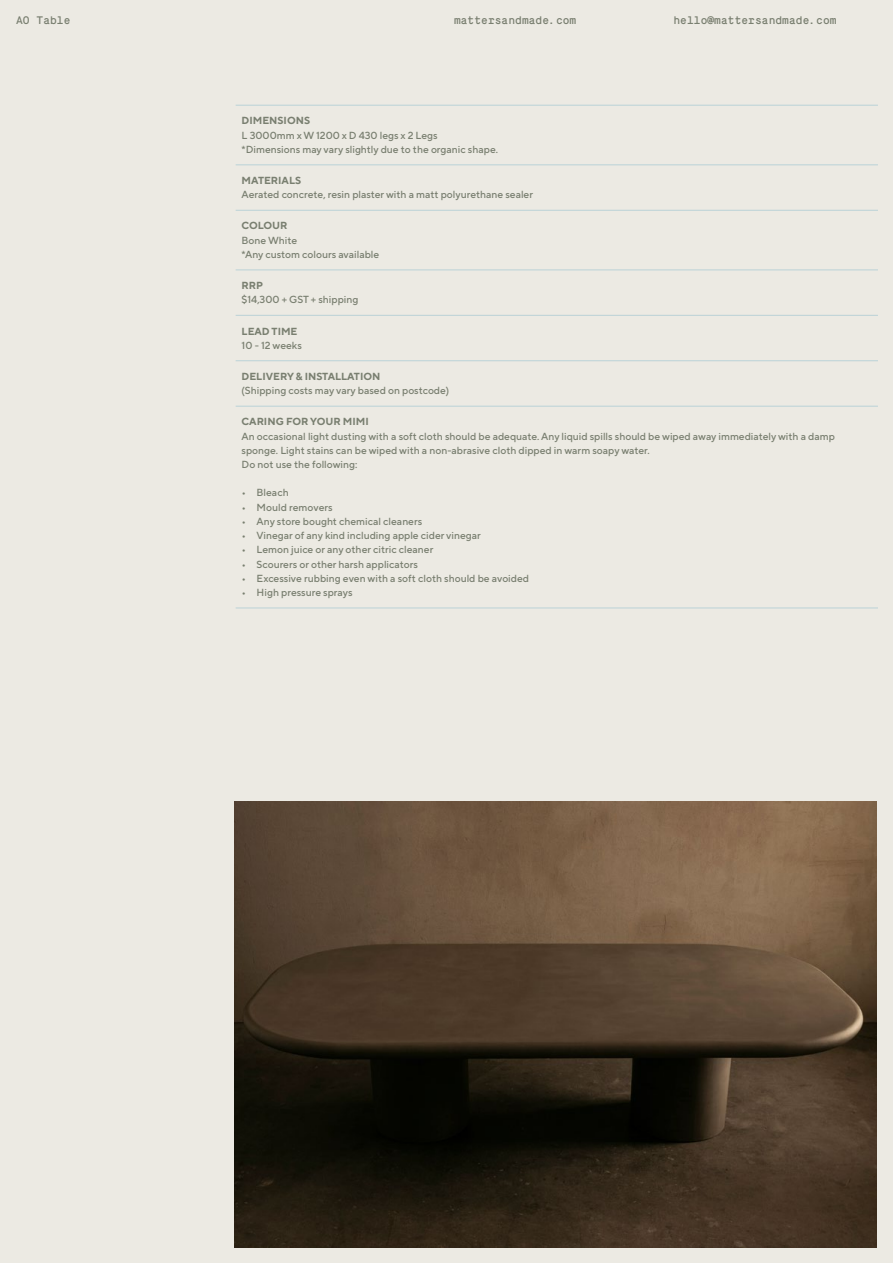
<style>
.page{position:relative;width:893px;height:1263px;background:#eceae3}
.page>*{position:absolute;margin:0;border:0;box-sizing:border-box;transform-origin:0 0}
.t1{font:10.95px "Maison Mono";color:#797f70}
.t2{font:500 10.35px/14.2px "TT Norms Pro";color:#797f70}
.t3{font:700 10.35px "TT Norms Pro";color:#797f70}
</style>
<div class="page">
<img style="left:234px;top:802px;width:643px;height:446px">
<hr style="left:236px;top:105px;width:642px;height:1px;background:#bad2d7">
<hr style="left:236px;top:165px;width:642px;height:1px;background:#bad2d7">
<hr style="left:236px;top:210px;width:642px;height:1px;background:#bad2d7">
<hr style="left:236px;top:270px;width:642px;height:1px;background:#bad2d7">
<hr style="left:236px;top:315px;width:642px;height:1px;background:#bad2d7">
<hr style="left:236px;top:360px;width:642px;height:1px;background:#bad2d7">
<hr style="left:236px;top:406px;width:642px;height:1px;background:#bad2d7">
<hr style="left:236px;top:608px;width:642px;height:1px;background:#bad2d7">
<p class="t1" style="left:16px;top:14px;width:56px">AO Table</p>
<p class="t1" style="left:673px;top:14px;width:165px">hello@mattersandmade.com</p>
<p class="t1" style="left:454px;top:14px;width:124px">mattersandmade.com</p>
<p class="t3" style="left:242px;top:114px;width:70px">DIMENSIONS</p>
<p class="t2" style="left:242px;top:127px;width:258px">L 3000mm x W 1200 x D 430 legs x 2 Legs *Dimensions may vary slightly due to the organic shape.</p>
<p class="t3" style="left:242px;top:174px;width:61px">MATERIALS</p>
<p class="t2" style="left:242px;top:187px;width:293px">Aerated concrete, resin plaster with a matt polyurethane sealer</p>
<p class="t3" style="left:242px;top:219px;width:47px">COLOUR</p>
<p class="t2" style="left:242px;top:233px;width:139px">Bone White<br>*Any custom colours available</p>
<p class="t3" style="left:242px;top:279px;width:23px">RRP</p>
<p class="t2" style="left:242px;top:292px;width:118px">$14,300 + GST + shipping</p>
<p class="t3" style="left:242px;top:324px;width:57px">LEAD TIME</p>
<p class="t2" style="left:242px;top:338px;width:62px">10 - 12 weeks</p>
<p class="t3" style="left:242px;top:369px;width:140px">DELIVERY &amp; INSTALLATION</p>
<p class="t2" style="left:242px;top:383px;width:209px">(Shipping costs may vary based on postcode)</p>
<p class="t3" style="left:242px;top:415px;width:129px">CARING FOR YOUR MIMI</p>
<p class="t2" style="left:242px;top:428px;width:595px">An occasional light dusting with a soft cloth should be adequate. Any liquid spills should be wiped away immediately with a damp sponge. Light stains can be wiped with a non-abrasive cloth dipped in warm soapy water.<br>Do not use the following:</p>
<p class="t2" style="left:242px;top:485px;width:49px">• Bleach</p>
<p class="t2" style="left:242px;top:499px;width:92px">• Mould removers</p>
<p class="t2" style="left:242px;top:514px;width:182px">• Any store bought chemical cleaners</p>
<p class="t2" style="left:242px;top:528px;width:241px">• Vinegar of any kind including apple cider vinegar</p>
<p class="t2" style="left:242px;top:542px;width:193px">• Lemon juice or any other citric cleaner</p>
<p class="t2" style="left:242px;top:556px;width:178px">• Scourers or other harsh applicators</p>
<p class="t2" style="left:242px;top:571px;width:289px">• Excessive rubbing even with a soft cloth should be avoided</p>
<p class="t2" style="left:242px;top:585px;width:112px">• High pressure sprays</p>
</div>
